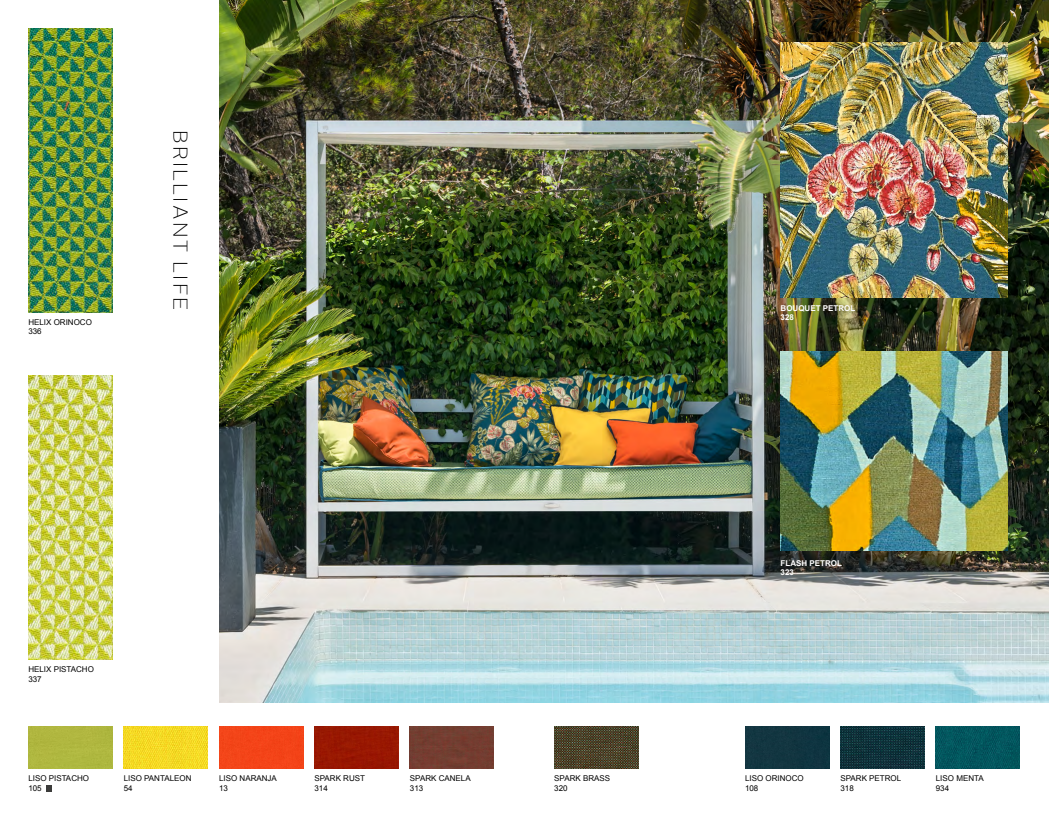
<style>
.page{position:relative;width:1049px;height:823px;background:#fff}
.page>*{position:absolute;margin:0;border:0;box-sizing:border-box;transform-origin:0 0}
.t1{font:300 18px "Cooper Hewitt";letter-spacing:.1em;color:#000;scale:1.33 1}
.t2{font:8px/9.6px "Arial";color:#000}
.t3{font:700 8px/9.6px "Arial";color:#fff}
</style>
<div class="page">
<svg style="left:46px;top:785px;width:6px;height:5px"></svg>
<img style="left:219px;top:0;width:830px;height:702px">
<svg style="left:1007px;top:43px;width:1px;height:14px"></svg>
<svg style="left:1007px;top:351px;width:1px;height:15px"></svg>
<img style="left:28px;top:28px;width:84px;height:284px">
<img style="left:28px;top:375px;width:84px;height:284px">
<div style="left:219px;top:726px;width:84px;height:42px;background:#f34418"></div>
<div style="left:314px;top:726px;width:85px;height:42px;background:#981702"></div>
<div style="left:410px;top:726px;width:84px;height:42px;background:#733d31"></div>
<div style="left:28px;top:726px;width:84px;height:42px;background:#b0b740"></div>
<img style="left:124px;top:726px;width:84px;height:42px">
<img style="left:780px;top:43px;width:227px;height:255px">
<img style="left:780px;top:351px;width:227px;height:199px">
<div style="left:745px;top:726px;width:84px;height:42px;background:#113541"></div>
<img style="left:936px;top:726px;width:84px;height:42px">
<img style="left:554px;top:726px;width:84px;height:42px">
<img style="left:840px;top:726px;width:84px;height:42px">
<p class="t2" style="left:28px;top:317px;width:65px">HELIX ORINOCO<br>336</p>
<h1 class="t1" style="left:191px;top:130px;width:137px;rotate:90deg">BRILLIANT LIFE</h1>
<p class="t3" style="left:780px;top:303px;width:76px">BOUQUET PETROL<br>328</p>
<p class="t2" style="left:28px;top:664px;width:67px">HELIX PISTACHO<br>337</p>
<p class="t2" style="left:28px;top:773px;width:62px">LISO PISTACHO<br>105</p>
<p class="t2" style="left:410px;top:773px;width:62px">SPARK CANELA<br>313</p>
<p class="t2" style="left:124px;top:773px;width:69px">LISO PANTALEON<br>54</p>
<p class="t2" style="left:219px;top:773px;width:59px">LISO NARANJA<br>13</p>
<p class="t2" style="left:314px;top:773px;width:52px">SPARK RUST<br>314</p>
<p class="t3" style="left:780px;top:558px;width:63px">FLASH PETROL<br>323</p>
<p class="t2" style="left:554px;top:773px;width:57px">SPARK BRASS<br>320</p>
<p class="t2" style="left:745px;top:773px;width:60px">LISO ORINOCO<br>108</p>
<p class="t2" style="left:840px;top:773px;width:62px">SPARK PETROL<br>318</p>
<p class="t2" style="left:936px;top:773px;width:49px">LISO MENTA<br>934</p>
</div>
